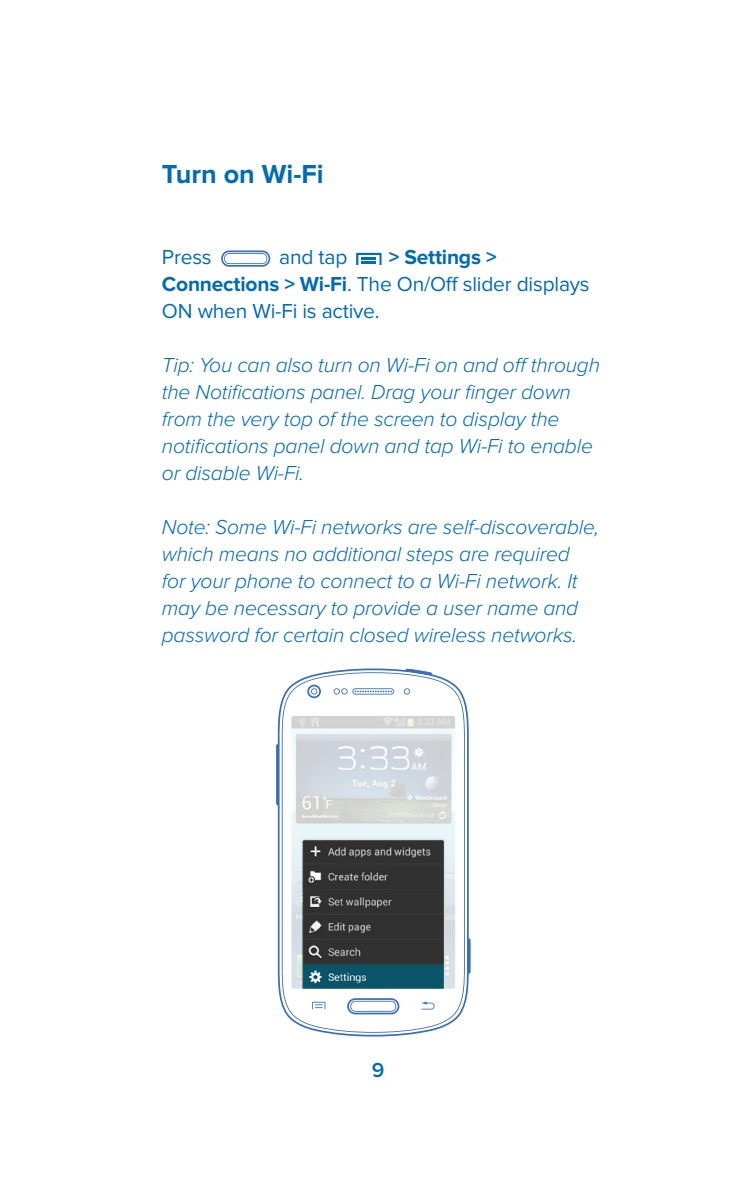
<style>
.page{position:relative;width:756px;height:1188px;background:#fff}
.page>*{position:absolute;margin:0;border:0;box-sizing:border-box;transform-origin:0 0}
.t1{font:700 27px "Proxima Nova";color:#006bb6}
.t2{font:italic 300 21px/27px "Proxima Nova";letter-spacing:-.01em;color:#006bb6}
.t3{font:21px/27px "Proxima Nova";letter-spacing:-.01em;color:#006bb6}
.t4{font:600 21px "Proxima Nova";color:#006bb6}
.s1{font-weight:700}
</style>
<div class="page">
<svg style="left:356px;top:253px;width:26px;height:12px"></svg>
<svg style="left:278px;top:669px;width:191px;height:368px"></svg>
<svg style="left:282px;top:672px;width:183px;height:361px"></svg>
<svg style="left:307px;top:685px;width:14px;height:13px"></svg>
<svg style="left:334px;top:689px;width:13px;height:5px"></svg>
<svg style="left:404px;top:688px;width:6px;height:7px"></svg>
<svg style="left:405px;top:689px;width:4px;height:5px"></svg>
<div style="left:352px;top:688px;width:42px;height:7px;background:#5f8bc4;border-radius:3px"></div>
<svg style="left:353px;top:689px;width:40px;height:5px"></svg>
<svg style="left:355px;top:691px;width:37px;height:1px"></svg>
<svg style="left:347px;top:998px;width:52px;height:16px"></svg>
<svg style="left:421px;top:1002px;width:14px;height:8px"></svg>
<svg style="left:312px;top:1002px;width:13px;height:7px"></svg>
<svg style="left:276px;top:743px;width:3px;height:63px"></svg>
<svg style="left:468px;top:938px;width:3px;height:36px"></svg>
<svg style="left:405px;top:669px;width:27px;height:6px"></svg>
<img style="left:291px;top:716px;width:164px;height:273px">
<img style="left:302px;top:840px;width:142px;height:149px">
<svg style="left:221px;top:251px;width:49px;height:16px"></svg>
<p class="t1" style="left:162px;top:159px;width:163px">Turn on Wi-Fi</p>
<p class="t3" style="left:162px;top:244px;width:429px;text-indent:227px"><span class="s1">&gt; Settings &gt;<br>Connections &gt; Wi-Fi</span>. The On/Off slider displays<br>ON when Wi-Fi is active.</p>
<p class="t2" style="left:162px;top:352px;width:440px">Tip: You can also turn on Wi-Fi on and off through the Notifications panel. Drag your finger down from the very top of the screen to display the notifications panel down and tap Wi-Fi to enable or disable Wi-Fi.</p>
<p class="t2" style="left:162px;top:514px;width:439px">Note: Some Wi-Fi networks are self-discoverable, which means no additional steps are required<br>for your phone to connect to a Wi-Fi network. It may be necessary to provide a user name and password for certain closed wireless networks.</p>
<p class="t3" style="left:162px;top:244px;width:51px">Press</p>
<p class="t3" style="left:279px;top:244px;width:70px">and tap</p>
<p class="t4" style="left:372px;top:1058px;width:14px">9</p>
</div>
